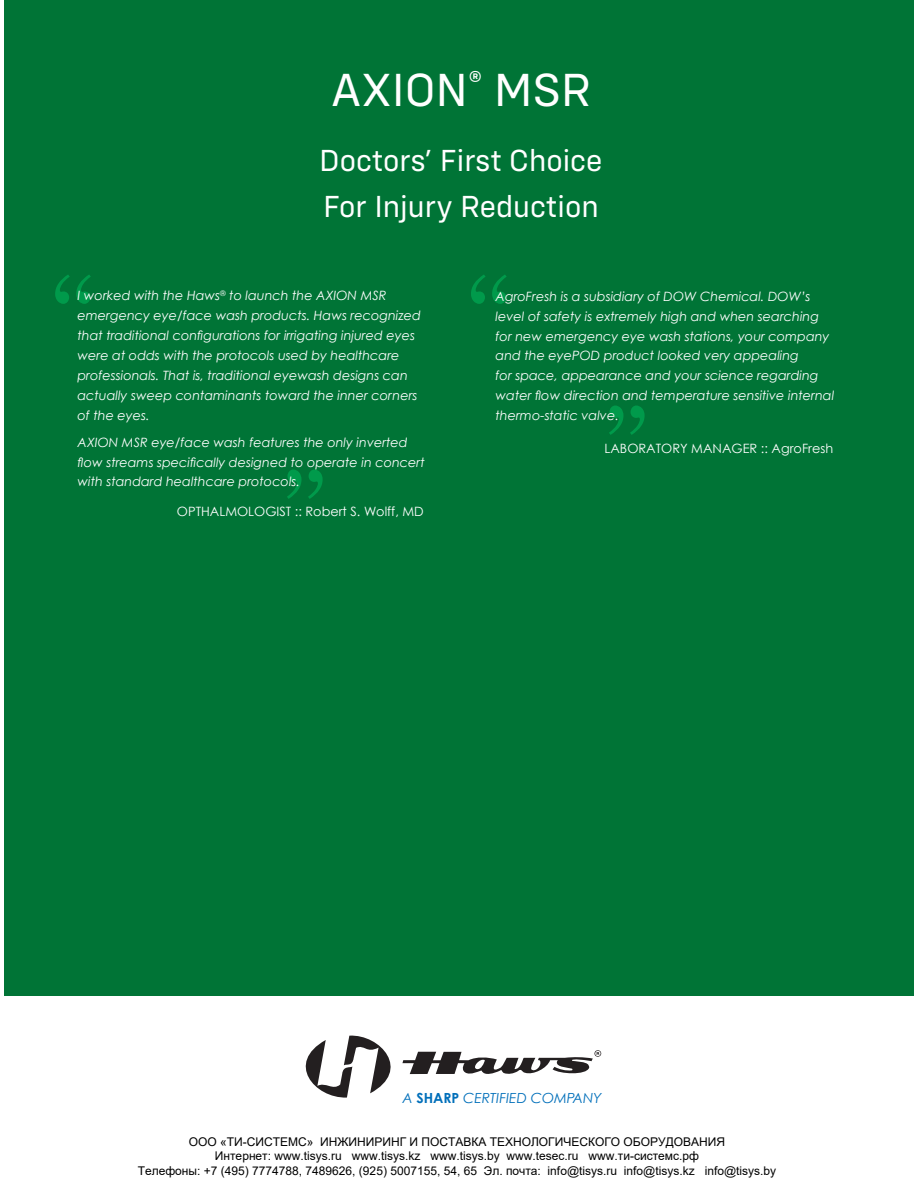
<style>
.page{position:relative;width:914px;height:1185px;background:#fff}
.page>*{position:absolute;margin:0;border:0;box-sizing:border-box;transform-origin:0 0}
.t1{font:48px "Config";color:#fff}
.t2{font:31.5px/46.5px "Config";color:#fff}
.t3{font:italic 13.95px "Century Gothic";color:#006fba}
.t4{font:italic 12.9px/20px "Century Gothic";color:#fff}
.t5{font:12.9px "Century Gothic";color:#fff}
.t6{font:12px/14.4px "Arial";color:#000;text-align:center}
.s1{font-weight:700;font-style:normal}
</style>
<div class="page">
<div style="left:4px;top:0;width:910px;height:996px;background:#007436"></div>
<svg style="left:55px;top:275px;width:36px;height:29px"></svg>
<svg style="left:287px;top:469px;width:36px;height:30px"></svg>
<svg style="left:471px;top:275px;width:36px;height:29px"></svg>
<svg style="left:609px;top:405px;width:36px;height:30px"></svg>
<svg style="left:305px;top:1035px;width:296px;height:63px"></svg>
<h1 class="t1" style="left:331px;top:62px;width:262px">AXION<sup>®</sup> MSR</h1>
<h2 class="t2" style="left:319px;top:137px;width:285px">Doctors’ First Choice<br>For Injury Reduction</h2>
<p class="t4" style="left:78px;top:285px;width:345px">I worked with the Haws<sup>®</sup> to launch the AXION MSR emergency eye/face wash products. Haws recognized that traditional configurations for irrigating injured eyes were at odds with the protocols used by healthcare professionals. That is, traditional eyewash designs can actually sweep contaminants toward the inner corners of the eyes.</p>
<p class="t4" style="left:78px;top:431px;width:349px">AXION MSR eye/face wash features the only inverted flow streams specifically designed to operate in concert with standard healthcare protocols.</p>
<p class="t5" style="left:605px;top:439px;width:230px">LABORATORY MANAGER :: AgroFresh</p>
<p class="t4" style="left:496px;top:286px;width:340px">AgroFresh is a subsidiary of DOW Chemical. DOW’s level of safety is extremely high and when searching for new emergency eye wash stations, your company and the eyePOD product looked very appealing<br>for space, appearance and your science regarding water flow direction and temperature sensitive internal thermo-static valve.</p>
<p class="t5" style="left:177px;top:502px;width:248px">OPTHALMOLOGIST :: Robert S. Wolff, MD</p>
<p class="t3" style="left:402px;top:1088px;width:201px">A <span class="s1">SHARP</span> CERTIFIED COMPANY</p>
<p class="t6" style="left:138px;top:1134px;width:640px">ООО «ТИ-СИСТЕМС» ИНЖИНИРИНГ И ПОСТАВКА ТЕХНОЛОГИЧЕСКОГО ОБОРУДОВАНИЯ<br>Интернет: www.tisys.ru www.tisys.kz www.tisys.by www.tesec.ru www.ти-системс.рф<br>Телефоны: +7 (495) 7774788, 7489626, (925) 5007155, 54, 65 Эл. почта: info@tisys.ru info@tisys.kz info@tisys.by</p>
</div>
